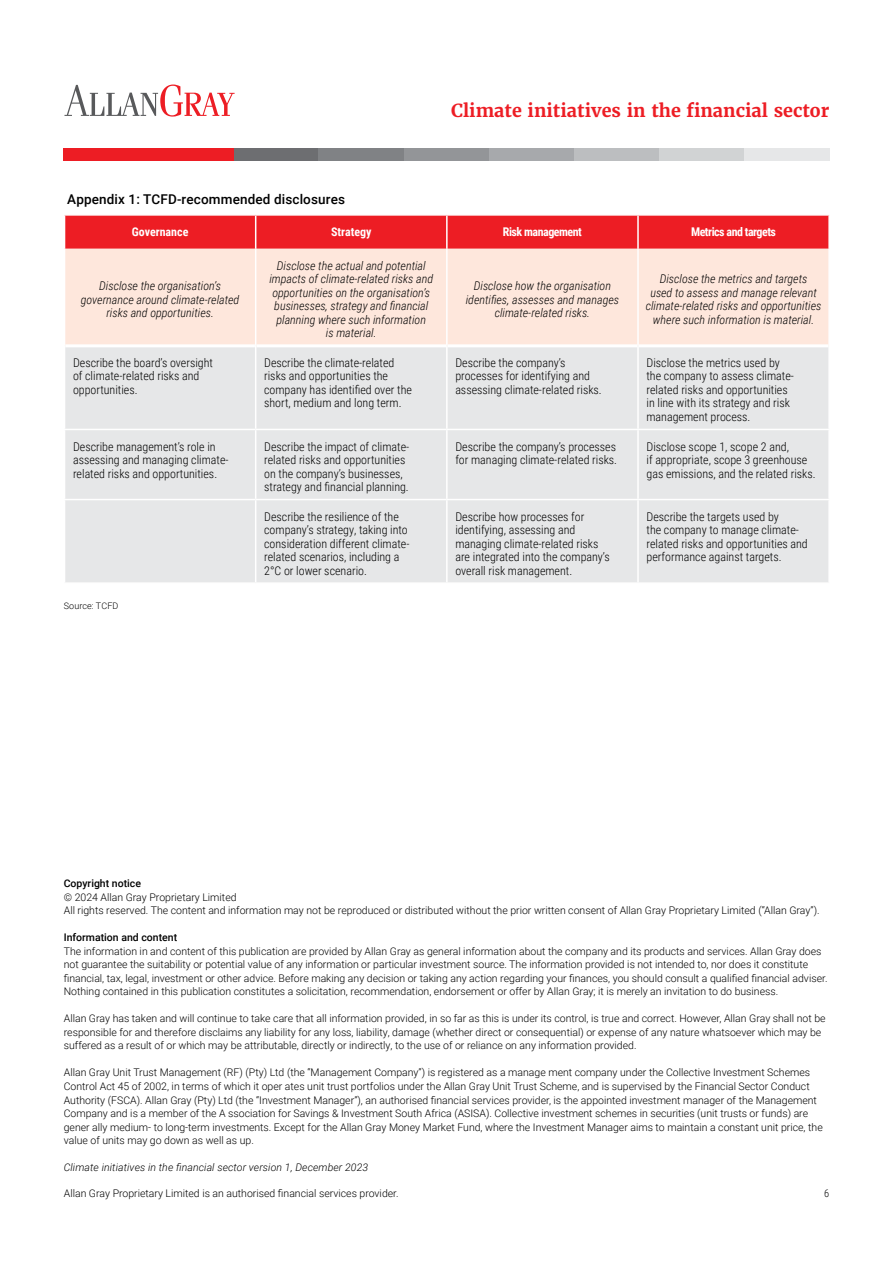
<style>
.page{position:relative;width:893px;height:1263px;background:#fff}
.page>*{position:absolute;margin:0;border:0;box-sizing:border-box;transform-origin:0 0}
.t1{font:700 18px "Merriweather";color:#ed1d24}
.t2{font:500 13.5px "Roboto";letter-spacing:.01em;color:#000}
.t3{font:300 12px/13.5px "Roboto Condensed";color:#000}
.t4{font:italic 300 12px/13.5px "Roboto Condensed";color:#000;text-align:center}
.t5{font:700 12px "Roboto Condensed";letter-spacing:-.04em;color:#fff}
.t6{font:700 12px "Roboto Condensed";color:#fff}
.t7{font:300 10.5px/13.5px "Roboto";color:#000}
.t8{font:italic 300 10.5px "Roboto";letter-spacing:.01em;color:#000}
.t9{font:500 10.5px "Roboto";color:#000}
.t10{font:300 10.5px "Roboto Condensed";color:#000}
.t11{font:300 9px "Roboto";letter-spacing:.01em;color:#000}
</style>
<div class="page">
<div style="left:234px;top:149px;width:85px;height:12px;background:#6d6e71"></div>
<div style="left:64px;top:149px;width:85px;height:12px;background:#ed1d24"></div>
<div style="left:319px;top:149px;width:85px;height:12px;background:#808285"></div>
<div style="left:149px;top:149px;width:85px;height:12px;background:#ed1d24"></div>
<div style="left:404px;top:149px;width:85px;height:12px;background:#939598"></div>
<div style="left:489px;top:149px;width:85px;height:12px;background:#a7a9ac"></div>
<div style="left:574px;top:149px;width:85px;height:12px;background:#bcbec0"></div>
<div style="left:659px;top:149px;width:85px;height:12px;background:#d1d3d4"></div>
<div style="left:744px;top:149px;width:85px;height:12px;background:#e6e7e8"></div>
<svg style="left:64px;top:85px;width:171px;height:32px"></svg>
<div style="left:65px;top:216px;width:763px;height:33px;background:#ed1d24"></div>
<div style="left:65px;top:249px;width:763px;height:95px;background:#fee7dc"></div>
<div style="left:65px;top:347px;width:763px;height:235px;background:#e6e7e8"></div>
<hr style="left:255px;top:216px;width:1px;height:33px;background:#fff">
<hr style="left:446px;top:216px;width:2px;height:33px;background:#fff">
<hr style="left:637px;top:216px;width:2px;height:33px;background:#fff">
<hr style="left:255px;top:249px;width:1px;height:97px;background:#fff">
<hr style="left:446px;top:249px;width:2px;height:97px;background:#fff">
<hr style="left:637px;top:249px;width:2px;height:97px;background:#fff">
<hr style="left:255px;top:346px;width:1px;height:83px;background:#fff">
<hr style="left:446px;top:346px;width:2px;height:83px;background:#fff">
<hr style="left:637px;top:346px;width:2px;height:83px;background:#fff">
<hr style="left:64px;top:429px;width:192px;height:1px;background:#fff">
<hr style="left:256px;top:429px;width:191px;height:1px;background:#fff">
<hr style="left:255px;top:430px;width:1px;height:69px;background:#fff">
<hr style="left:447px;top:429px;width:191px;height:1px;background:#fff">
<hr style="left:446px;top:430px;width:2px;height:69px;background:#fff">
<hr style="left:638px;top:429px;width:192px;height:1px;background:#fff">
<hr style="left:637px;top:430px;width:2px;height:69px;background:#fff">
<hr style="left:64px;top:499px;width:192px;height:1px;background:#fff">
<hr style="left:256px;top:499px;width:191px;height:1px;background:#fff">
<hr style="left:255px;top:500px;width:1px;height:82px;background:#fff">
<hr style="left:447px;top:499px;width:191px;height:1px;background:#fff">
<hr style="left:446px;top:500px;width:2px;height:82px;background:#fff">
<hr style="left:638px;top:499px;width:192px;height:1px;background:#fff">
<hr style="left:637px;top:500px;width:2px;height:82px;background:#fff">
<h1 class="t1" style="left:451px;top:99px;width:380px">Climate initiatives in the financial sector</h1>
<p class="t2" style="left:67px;top:190px;width:279px">Appendix 1: TCFD-recommended disclosures</p>
<p class="t6" style="left:132px;top:223px;width:58px">Governance</p>
<p class="t6" style="left:331px;top:223px;width:42px">Strategy</p>
<p class="t5" style="left:503px;top:223px;width:81px">Risk management</p>
<p class="t5" style="left:691px;top:223px;width:86px">Metrics and targets</p>
<p class="t4" style="left:81px;top:279px;width:160px">Disclose the organisation’s governance around climate-related risks and opportunities.</p>
<p class="t4" style="left:269px;top:258px;width:165px">Disclose the actual and potential impacts of climate-related risks and opportunities on the organisation’s businesses, strategy and financial planning where such information<br>is material.</p>
<p class="t4" style="left:466px;top:279px;width:155px">Disclose how the organisation identifies, assesses and manages climate-related risks.</p>
<p class="t4" style="left:646px;top:272px;width:177px">Disclose the metrics and targets<br>used to assess and manage relevant climate-related risks and opportunities where such information is material.</p>
<p class="t3" style="left:73px;top:355px;width:142px">Describe the board’s oversight of climate-related risks and opportunities.</p>
<p class="t3" style="left:264px;top:355px;width:149px">Describe the climate-related risks and opportunities the company has identified over the short, medium and long term.</p>
<p class="t3" style="left:455px;top:355px;width:148px">Describe the company’s processes for identifying and assessing climate-related risks.</p>
<p class="t3" style="left:646px;top:355px;width:149px">Disclose the metrics used by the company to assess climate&shy;related risks and opportunities in line with its strategy and risk management process.</p>
<p class="t3" style="left:73px;top:439px;width:157px">Describe management’s role in assessing and managing climate&shy;related risks and opportunities.</p>
<p class="t3" style="left:264px;top:439px;width:147px">Describe the impact of climate&shy;related risks and opportunities on the company’s businesses, strategy and financial planning.</p>
<p class="t3" style="left:455px;top:439px;width:163px">Describe the company’s processes for managing climate-related risks.</p>
<p class="t3" style="left:646px;top:439px;width:171px">Disclose scope 1, scope 2 and,<br>if appropriate, scope 3 greenhouse gas emissions, and the related risks.</p>
<p class="t3" style="left:264px;top:509px;width:147px">Describe the resilience of the company’s strategy, taking into consideration different climate&shy;related scenarios, including a<br>2°C or lower scenario.</p>
<p class="t3" style="left:455px;top:509px;width:156px">Describe how processes for identifying, assessing and managing climate-related risks are integrated into the company’s overall risk management.</p>
<p class="t3" style="left:646px;top:509px;width:163px">Describe the targets used by<br>the company to manage climate&shy;related risks and opportunities and performance against targets.</p>
<p class="t11" style="left:64px;top:600px;width:56px">Source: TCFD</p>
<p class="t9" style="left:64px;top:876px;width:79px">Copyright notice</p>
<p class="t7" style="left:64px;top:890px;width:757px">© 2024 Allan Gray Proprietary Limited<br>All rights reserved. The content and information may not be reproduced or distributed without the prior written consent of Allan Gray Proprietary Limited (“Allan Gray”).</p>
<p class="t9" style="left:64px;top:930px;width:115px">Information and content</p>
<p class="t7" style="left:64px;top:944px;width:765px">The information in and content of this publication are provided by Allan Gray as general information about the company and its products and services. Allan Gray does not guarantee the suitability or potential value of any information or particular investment source. The information provided is not intended to, nor does it constitute financial, tax, legal, investment or other advice. Before making any decision or taking any action regarding your finances, you should consult a qualified financial adviser.<br>Nothing contained in this publication constitutes a solicitation, recommendation, endorsement or offer by Allan Gray; it is merely an invitation to do business.</p>
<p class="t7" style="left:64px;top:1011px;width:763px">Allan Gray has taken and will continue to take care that all information provided, in so far as this is under its control, is true and correct. However, Allan Gray shall not be responsible for and therefore disclaims any liability for any loss, liability, damage (whether direct or consequential) or expense of any nature whatsoever which may be suffered as a result of or which may be attributable, directly or indirectly, to the use of or reliance on any information provided.</p>
<p class="t7" style="left:64px;top:1065px;width:760px">Allan Gray Unit Trust Management (RF) (Pty) Ltd (the “Management Company”) is registered as a manage ment company under the Collective Investment Schemes Control Act 45 of 2002, in terms of which it oper ates unit trust portfolios under the Allan Gray Unit Trust Scheme, and is supervised by the Financial Sector Conduct Authority (FSCA). Allan Gray (Pty) Ltd (the “Investment Manager”), an authorised financial services provider, is the appointed investment manager of the Management Company and is a member of the A ssociation for Savings &amp; Investment South Africa (ASISA). Collective investment schemes in securities (unit trusts or funds) are gener ally medium- to long-term investments. Except for the Allan Gray Money Market Fund, where the Investment Manager aims to maintain a constant unit price, the value of units may go down as well as up.</p>
<p class="t8" style="left:64px;top:1160px;width:306px">Climate initiatives in the financial sector version 1, December 2023</p>
<p class="t7" style="left:64px;top:1186px;width:336px">Allan Gray Proprietary Limited is an authorised financial services provider.</p>
<p class="t10" style="left:824px;top:1186px;width:7px">6</p>
</div>
